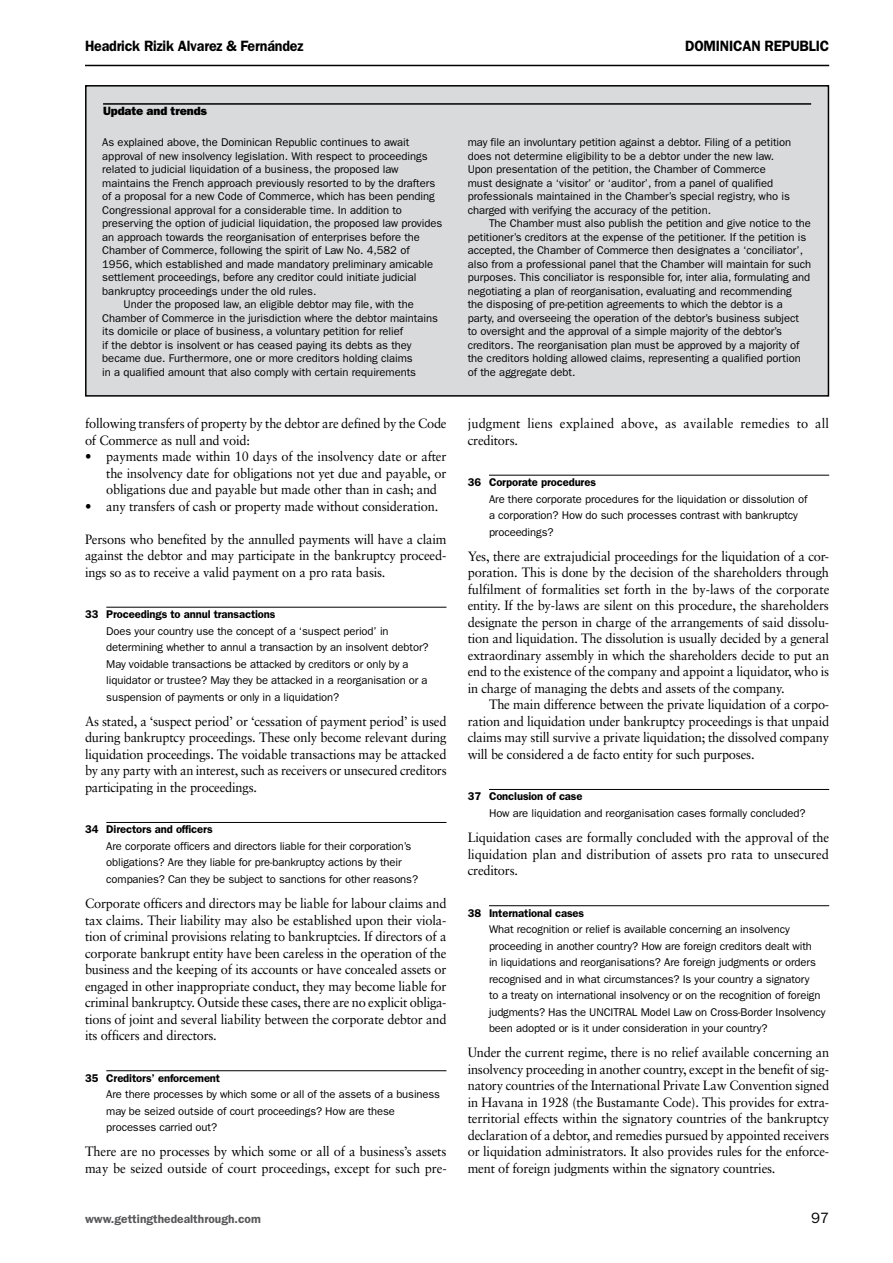
<style>
.page{position:relative;width:893px;height:1263px;background:#fff}
.page>*{position:absolute;margin:0;border:0;box-sizing:border-box;transform-origin:0 0}
.t1{font:600 15px "Franklin Gothic";letter-spacing:-.015em;color:#000;scale:.95 1}
.t2{font:15px "Franklin Gothic";color:#000}
.t3{font:13.5px/16.5px "Sabon";letter-spacing:-.015em;color:#000;text-align:justify;scale:.95 1}
.t4{font:13.5px/16.5px "Sabon";letter-spacing:.01em;color:#000;scale:.95 1}
.t5{font:600 12px "Franklin Gothic";color:#58585a}
.t6{font:800 12px "Franklin Gothic";letter-spacing:-.01em;color:#000}
.t7{font:11.25px/16.5px "Franklin Gothic";letter-spacing:-.005em;color:#000}
.t8{font:600 11.25px "Franklin Gothic";letter-spacing:-.01em;color:#000}
</style>
<div class="page">
<hr style="left:85px;top:65px;width:744px;height:1px;background:#000">
<hr style="left:106px;top:607px;width:340px;height:1px;background:#000">
<hr style="left:106px;top:822px;width:340px;height:1px;background:#000">
<hr style="left:106px;top:1070px;width:340px;height:1px;background:#000">
<hr style="left:489px;top:475px;width:340px;height:1px;background:#000">
<hr style="left:489px;top:789px;width:340px;height:1px;background:#000">
<hr style="left:489px;top:905px;width:340px;height:1px;background:#000">
<div style="left:86px;top:86px;width:742px;height:310px;background:#d9dadb"></div>
<div style="left:85px;top:85px;width:744px;height:312px;border:2px solid #000"></div>
<hr style="left:103px;top:103px;width:708px;height:2px;background:#000">
<h1 class="t1" style="left:85px;top:37px;width:231px">Headrick Rizik Alvarez &amp; Fernández</h1>
<h1 class="t1" style="left:685px;top:37px;width:153px">Dominican Republic</h1>
<p class="t6" style="left:103px;top:104px;width:105px">Update and trends</p>
<p class="t7" style="left:102px;top:134px;width:309px">As explained above, the Dominican Republic continues to await</p>
<p class="t7" style="left:102px;top:148px;width:327px">approval of new insolvency legislation. With respect to proceedings</p>
<p class="t7" style="left:102px;top:161px;width:298px">related to judicial liquidation of a business, the proposed law</p>
<p class="t7" style="left:102px;top:175px;width:335px">maintains the French approach previously resorted to by the drafters</p>
<p class="t7" style="left:102px;top:188px;width:334px">of a proposal for a new Code of Commerce, which has been pending</p>
<p class="t7" style="left:102px;top:202px;width:301px">Congressional approval for a considerable time. In addition to</p>
<p class="t7" style="left:102px;top:215px;width:342px">preserving the option of judicial liquidation, the proposed law provides</p>
<p class="t7" style="left:102px;top:229px;width:319px">an approach towards the reorganisation of enterprises before the</p>
<p class="t7" style="left:102px;top:242px;width:309px">Chamber of Commerce, following the spirit of Law No. 4,582 of</p>
<p class="t7" style="left:102px;top:256px;width:332px">1956, which established and made mandatory preliminary amicable</p>
<p class="t7" style="left:102px;top:269px;width:316px">settlement proceedings, before any creditor could initiate judicial</p>
<p class="t7" style="left:102px;top:283px;width:216px">bankruptcy proceedings under the old rules.</p>
<p class="t7" style="left:124px;top:296px;width:292px">Under the proposed law, an eligible debtor may file, with the</p>
<p class="t7" style="left:102px;top:310px;width:337px">Chamber of Commerce in the jurisdiction where the debtor maintains</p>
<p class="t7" style="left:102px;top:323px;width:302px">its domicile or place of business, a voluntary petition for relief</p>
<p class="t7" style="left:102px;top:337px;width:311px">if the debtor is insolvent or has ceased paying its debts as they</p>
<p class="t7" style="left:102px;top:350px;width:312px">became due. Furthermore, one or more creditors holding claims</p>
<p class="t7" style="left:102px;top:364px;width:315px">in a qualified amount that also comply with certain requirements</p>
<p class="t3" style="left:85px;top:415px;width:382px">following transfers of property by the debtor are defined by the Code of Commerce as null and void:</p>
<p class="t3" style="left:106px;top:448px;width:360px;text-indent:-21px">• payments made within 10 days of the insolvency date or after the insolvency date for obligations not yet due and payable, or obligations due and payable but made other than in cash; and</p>
<p class="t3" style="left:85px;top:497px;width:373px">• any transfers of cash or property made without consideration.</p>
<p class="t3" style="left:85px;top:530px;width:382px">Persons who benefited by the annulled payments will have a claim against the debtor and may participate in the bankruptcy proceed&shy;ings so as to receive a valid payment on a pro rata basis.</p>
<p class="t8" style="left:85px;top:608px;width:192px">33 Proceedings to annul transactions</p>
<p class="t7" style="left:106px;top:623px;width:324px">Does your country use the concept of a ‘suspect period’ in determining whether to annul a transaction by an insolvent debtor?<br>May voidable transactions be attacked by creditors or only by a liquidator or trustee? May they be attacked in a reorganisation or a suspension of payments or only in a liquidation?</p>
<p class="t3" style="left:85px;top:713px;width:382px">As stated, a ‘suspect period’ or ‘cessation of payment period’ is used during bankruptcy proceedings. These only become relevant during liquidation proceedings. The voidable transactions may be attacked by any party with an interest, such as receivers or unsecured creditors participating in the proceedings.</p>
<p class="t8" style="left:85px;top:823px;width:129px">34 Directors and officers</p>
<p class="t7" style="left:106px;top:838px;width:313px">Are corporate officers and directors liable for their corporation’s obligations? Are they liable for pre-bankruptcy actions by their companies? Can they be subject to sanctions for other reasons?</p>
<p class="t3" style="left:85px;top:895px;width:382px">Corporate officers and directors may be liable for labour claims and tax claims. Their liability may also be established upon their viola&shy;tion of criminal provisions relating to bankruptcies. If directors of a corporate bankrupt entity have been careless in the operation of the business and the keeping of its accounts or have concealed assets or engaged in other inappropriate conduct, they may become liable for criminal bankruptcy. Outside these cases, there are no explicit obliga&shy;tions of joint and several liability between the corporate debtor and its officers and directors.</p>
<p class="t8" style="left:85px;top:1071px;width:137px">35 C reditors’ enforcement</p>
<p class="t7" style="left:106px;top:1086px;width:335px">Are there processes by which some or all of the assets of a business may be seized outside of court proceedings? How are these processes carried out?</p>
<p class="t3" style="left:85px;top:1143px;width:382px">There are no processes by which some or all of a business’s assets may be seized outside of court proceedings, except for such pre-</p>
<p class="t7" style="left:468px;top:136px;width:325px;line-height:13.5px">may file an involuntary petition against a debtor. Filing of a petition does not determine eligibility to be a debtor under the new law.<br>Upon presentation of the petition, the Chamber of Commerce must designate a ‘visitor’ or ‘auditor’, from a panel of qualified professionals maintained in the Chamber’s special registry, who is charged with verifying the accuracy of the petition.</p>
<p class="t7" style="left:468px;top:217px;width:345px;line-height:13.5px;text-indent:21px">The Chamber must also publish the petition and give notice to the petitioner’s creditors at the expense of the petitioner. If the petition is accepted, the Chamber of Commerce then designates a ‘conciliator’, also from a professional panel that the Chamber will maintain for such purposes. This conciliator is responsible for, inter alia, formulating and negotiating a plan of reorganisation, evaluating and recommending<br>the disposing of pre-petition agreements to which the debtor is a party, and overseeing the operation of the debtor’s business subject to oversight and the approval of a simple majority of the debtor’s creditors. The reorganisation plan must be approved by a majority of the creditors holding allowed claims, representing a qualified portion of the aggregate debt.</p>
<p class="t4" style="left:468px;top:415px;width:382px">judgment liens explained above, as available remedies to all creditors.</p>
<p class="t8" style="left:468px;top:476px;width:130px">36 Corporate procedures</p>
<p class="t7" style="left:489px;top:491px;width:320px">Are there corporate procedures for the liquidation or dissolution of a corporation? How do such processes contrast with bankruptcy proceedings?</p>
<p class="t3" style="left:468px;top:548px;width:382px">Yes, there are extrajudicial proceedings for the liquidation of a cor&shy;poration. This is done by the decision of the shareholders through fulfilment of formalities set forth in the by-laws of the corporate entity. If the by-laws are silent on this procedure, the shareholders designate the person in charge of the arrangements of said dissolu&shy;tion and liquidation. The dissolution is usually decided by a general extraordinary assembly in which the shareholders decide to put an end to the existence of the company and appoint a liquidator, who is in charge of managing the debts and assets of the company.</p>
<p class="t3" style="left:468px;top:696px;width:382px;text-indent:21px">The main difference between the private liquidation of a corpo&shy;ration and liquidation under bankruptcy proceedings is that unpaid claims may still survive a private liquidation; the dissolved company will be considered a de facto entity for such purposes.</p>
<p class="t8" style="left:468px;top:790px;width:116px">37 Conclusion of case</p>
<p class="t7" style="left:489px;top:805px;width:318px">How are liquidation and reorganisation cases formally concluded?</p>
<p class="t3" style="left:468px;top:829px;width:382px">Liquidation cases are formally concluded with the approval of the liquidation plan and distribution of assets pro rata to unsecured creditors.</p>
<p class="t8" style="left:468px;top:906px;width:118px">38 I nternational cases</p>
<p class="t7" style="left:489px;top:921px;width:338px">What recognition or relief is available concerning an insolvency proceeding in another country? How are foreign creditors dealt with<br>in liquidations and reorganisations? Are foreign judgments or orders recognised and in what circumstances? Is your country a signatory<br>to a treaty on international insolvency or on the recognition of foreign judgments? Has the UNCITRAL Model Law on Cross-Border Insolvency been adopted or is it under consideration in your country?</p>
<p class="t3" style="left:468px;top:1044px;width:382px">Under the current regime, there is no relief available concerning an insolvency proceeding in another country, except in the benefit of sig&shy;natory countries of the International Private Law Convention signed in Havana in 1928 (the Bustamante Code). This provides for extra&shy;territorial effects within the signatory countries of the bankruptcy declaration of a debtor, and remedies pursued by appointed receivers or liquidation administrators. It also provides rules for the enforce&shy;ment of foreign judgments within the signatory countries.</p>
<p class="t5" style="left:85px;top:1212px;width:177px">www.gettingthedealthrough.com</p>
<h1 class="t2" style="left:811px;top:1209px;width:19px">97</h1>
</div>
